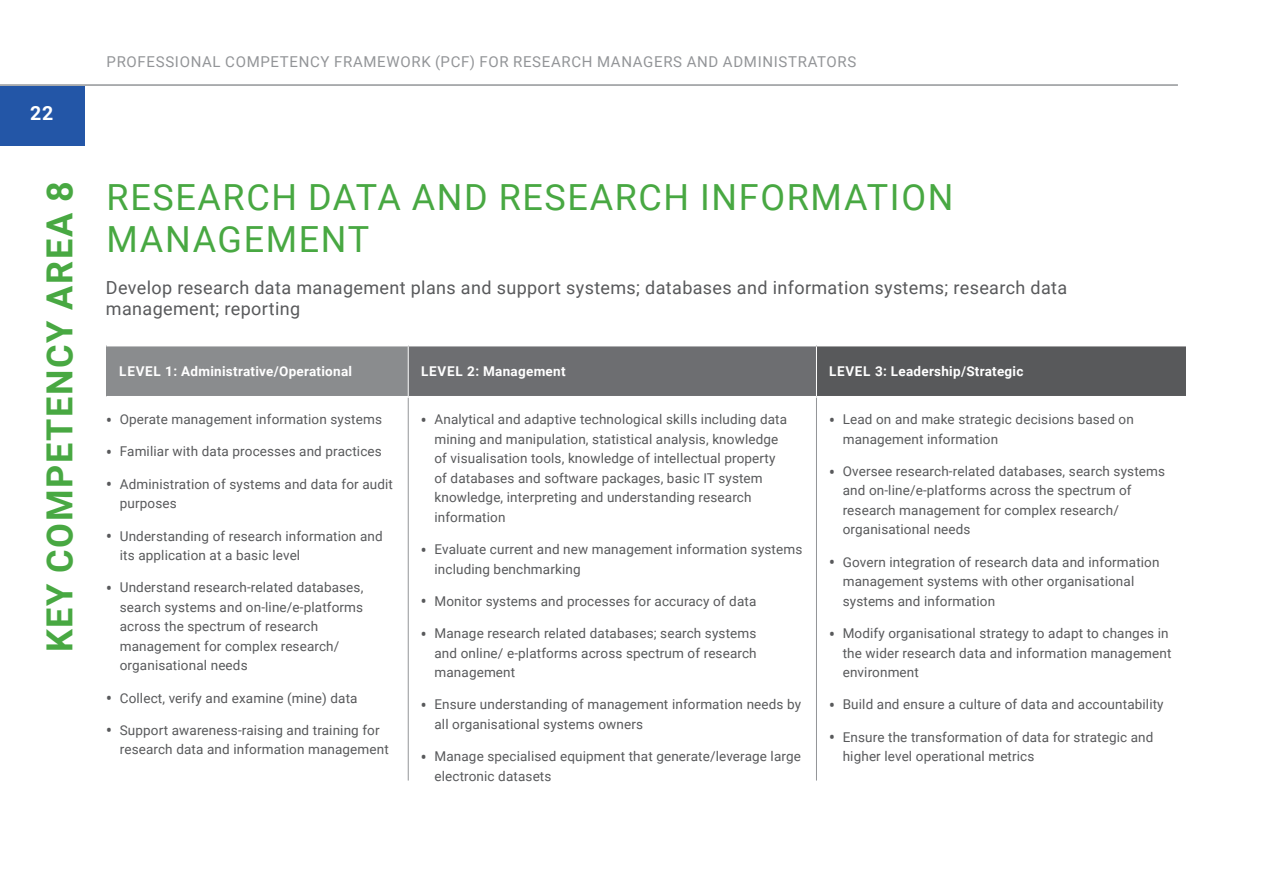
<style>
.page{position:relative;width:1263px;height:893px;background:#fff}
.page>*{position:absolute;margin:0;border:0;box-sizing:border-box;transform-origin:0 0}
.t1{font:36px/42px "Roboto";letter-spacing:.045em;color:#48a842}
.t2{font:700 36px "Roboto";letter-spacing:.045em;color:#48a842}
.t3{font:700 19.5px "Roboto";color:#fff}
.t4{font:18px/21px "Roboto";letter-spacing:.02em;color:#58595b}
.t5{font:15px "Roboto";letter-spacing:.045em;color:#939598}
.t6{font:13.5px/19.5px "Roboto";letter-spacing:.01em;color:#58595b}
.t7{font:700 13.5px "Roboto";letter-spacing:.02em;color:#fff}
.s1{font-weight:500;font-size:16.5px}
</style>
<div class="page">
<div style="left:0;top:86px;width:85px;height:59px;background:#2356a7"></div>
<hr style="left:0;top:84px;width:1178px;height:2px;background:#939598">
<div style="left:106px;top:346px;width:302px;height:51px;background:#8a8c8e"></div>
<div style="left:408px;top:346px;width:408px;height:51px;background:#6d6e71"></div>
<div style="left:816px;top:346px;width:370px;height:51px;background:#58595b"></div>
<hr style="left:408px;top:397px;width:1px;height:383px;background:#939598">
<hr style="left:816px;top:397px;width:1px;height:383px;background:#939598">
<hr style="left:106px;top:396px;width:302px;height:1px;background:#fff">
<hr style="left:408px;top:396px;width:408px;height:1px;background:#fff">
<hr style="left:816px;top:396px;width:370px;height:1px;background:#fff">
<hr style="left:408px;top:346px;width:1px;height:50px;background:#fff">
<hr style="left:816px;top:346px;width:1px;height:50px;background:#fff">
<h2 class="t3" style="left:30px;top:100px;width:25px">22</h2>
<h1 class="t2" style="left:34px;top:652px;width:472px;rotate:-90deg">KEY COMPETENCY AREA 8</h1>
<p class="t5" style="left:107px;top:51px;width:751px">PROFESSIONAL COMPETENCY FRAMEWORK (PCF) FOR RESEARCH MANAGERS AND ADMINISTRATORS</p>
<h1 class="t1" style="left:107px;top:175px;width:848px">RESEARCH DATA AND RESEARCH INFORMATION<br>MANAGEMENT</h1>
<h3 class="t4" style="left:106px;top:276px;width:963px">Develop research data management plans and support systems; databases and information systems; research data management; reporting</h3>
<p class="t7" style="left:119px;top:362px;width:234px">LEVEL 1: Administrative/Operational</p>
<p class="t7" style="left:421px;top:362px;width:146px">LEVEL 2: Management</p>
<p class="t7" style="left:829px;top:362px;width:196px">LEVEL 3: Leadership/Strategic</p>
<p class="t6" style="left:106px;top:409px;width:277px"><span class="s1">•</span> Operate management information systems</p>
<p class="t6" style="left:106px;top:441px;width:277px"><span class="s1">•</span> Familiar with data processes and practices</p>
<p class="t6" style="left:120px;top:474px;width:275px;text-indent:-14px"><span class="s1">•</span> Administration of systems and data for audit purposes</p>
<p class="t6" style="left:120px;top:525px;width:264px;text-indent:-14px"><span class="s1">•</span> Understanding of research information and its application at a basic level</p>
<p class="t6" style="left:120px;top:577px;width:245px;text-indent:-14px"><span class="s1">•</span> Understand research-related databases, search systems and on-line/e-platforms across the spectrum of research management for complex research/ organisational needs</p>
<p class="t6" style="left:106px;top:687px;width:253px"><span class="s1">•</span> Collect, verify and examine (mine) data</p>
<p class="t6" style="left:120px;top:720px;width:271px;text-indent:-14px"><span class="s1">•</span> Support awareness-raising and training for research data and information management</p>
<p class="t6" style="left:434px;top:409px;width:354px;text-indent:-14px"><span class="s1">•</span> Analytical and adaptive technological skills including data mining and manipulation, statistical analysis, knowledge of visualisation tools, knowledge of intellectual property of databases and software packages, basic IT system knowledge, interpreting and understanding research information</p>
<p class="t6" style="left:434px;top:539px;width:369px;text-indent:-14px"><span class="s1">•</span> Evaluate current and new management information systems including benchmarking</p>
<p class="t6" style="left:421px;top:591px;width:337px"><span class="s1">•</span> Monitor systems and processes for accuracy of data</p>
<p class="t6" style="left:434px;top:623px;width:324px;text-align:justify;text-indent:-14px"><span class="s1">•</span> Manage research related databases; search systems and online/ e-platforms across spectrum of research management</p>
<p class="t6" style="left:434px;top:694px;width:368px;text-indent:-14px"><span class="s1">•</span> Ensure understanding of management information needs by all organisational systems owners</p>
<p class="t6" style="left:434px;top:746px;width:368px;text-indent:-14px"><span class="s1">•</span> Manage specialised equipment that generate/leverage large electronic datasets</p>
<p class="t6" style="left:843px;top:409px;width:293px;text-indent:-14px"><span class="s1">•</span> Lead on and make strategic decisions based on management information</p>
<p class="t6" style="left:843px;top:461px;width:324px;text-indent:-14px"><span class="s1">•</span> Oversee research-related databases, search systems and on-line/e-platforms across the spectrum of research management for complex research/ organisational needs</p>
<p class="t6" style="left:843px;top:552px;width:318px;text-indent:-14px"><span class="s1">•</span> Govern integration of research data and information management systems with other organisational systems and information</p>
<p class="t6" style="left:843px;top:623px;width:330px;text-indent:-14px"><span class="s1">•</span> Modify organisational strategy to adapt to changes in the wider research data and information management environment</p>
<p class="t6" style="left:829px;top:694px;width:336px"><span class="s1">•</span> Build and ensure a culture of data and accountability</p>
<p class="t6" style="left:843px;top:726px;width:312px;text-indent:-14px"><span class="s1">•</span> Ensure the transformation of data for strategic and higher level operational metrics</p>
</div>
